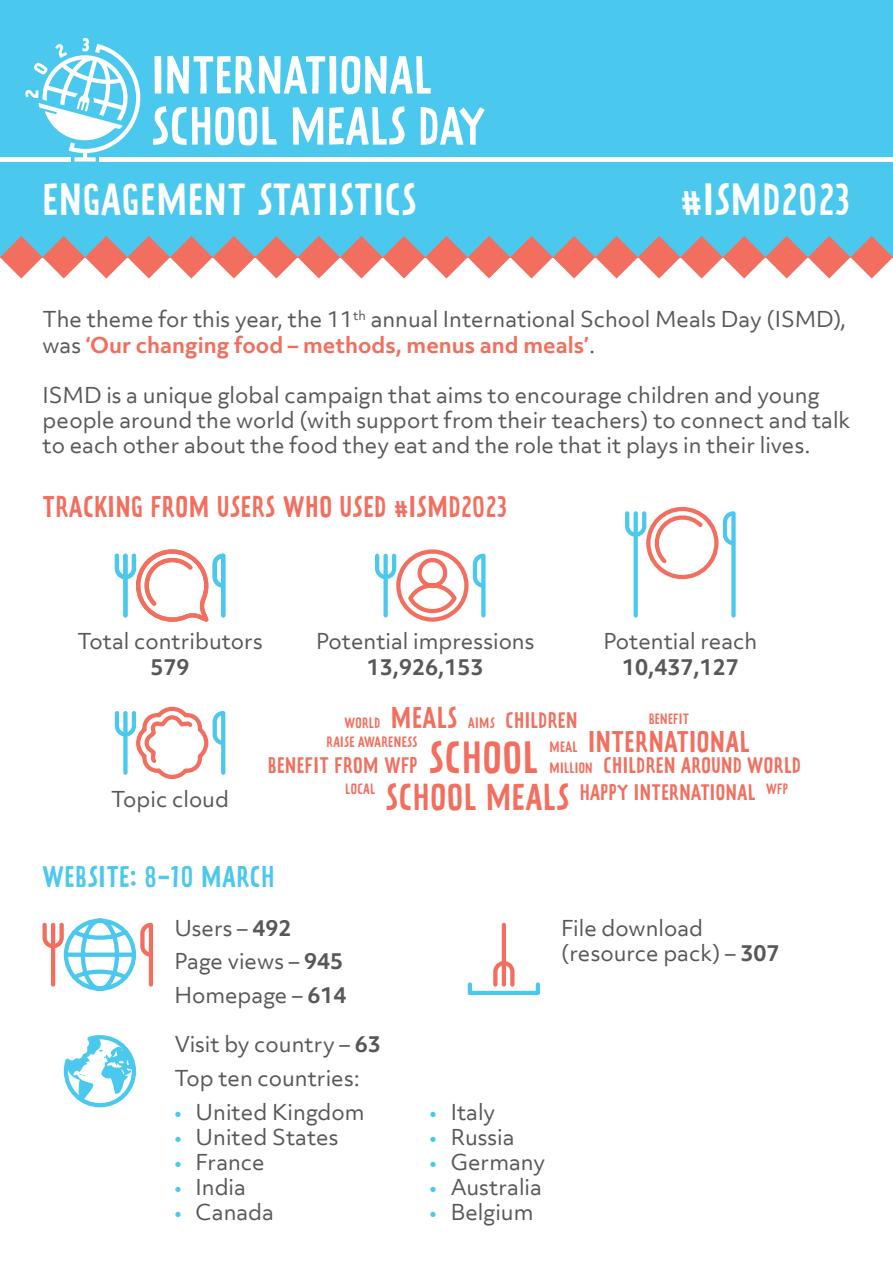
<style>
.page{position:relative;width:893px;height:1263px;background:#fff}
.page>*{position:absolute;margin:0;border:0;box-sizing:border-box;transform-origin:0 0}
.t1{font:39.75px "Prater Sans Pro";letter-spacing:.025em;color:#fff}
.t2{font:39.75px "Prater Sans Pro";letter-spacing:.025em;color:#f26e5e}
.t3{font:33.15px "Prater Sans Pro";letter-spacing:.025em;color:#f26e5e}
.t4{font:26.55px "Prater Sans Pro";letter-spacing:.025em;color:#f26e5e}
.t5{font:26.55px "Prater Sans Pro";letter-spacing:.025em;color:#4ac8ed}
.t6{font:21px/25.2px "Objektiv Mk 3";color:#57585a}
.t7{font:700 21px "Objektiv Mk 3";color:#57585a}
.t8{font:19.8px "Prater Sans Pro";letter-spacing:.025em;color:#f26e5e}
.t9{font:13.2px "Prater Sans Pro";letter-spacing:.025em;color:#f26e5e}
.s1{font-weight:700;color:#f26e5e}
.s2{font-weight:700}
.s3{color:#4ac8ed}
</style>
<div class="page">
<div style="left:0;top:0;width:893px;height:257px;background:#4ac8ed"></div>
<svg style="left:0;top:236px;width:893px;height:43px"></svg>
<svg style="left:153px;top:56px;width:332px;height:89px"></svg>
<div style="left:0;top:157px;width:70px;height:5px;background:#fff"></div>
<div style="left:100px;top:157px;width:793px;height:5px;background:#fff"></div>
<svg style="left:25px;top:38px;width:115px;height:124px"></svg>
<svg style="left:115px;top:549px;width:110px;height:73px"></svg>
<svg style="left:625px;top:506px;width:111px;height:112px"></svg>
<svg style="left:375px;top:549px;width:111px;height:73px"></svg>
<svg style="left:43px;top:918px;width:110px;height:73px"></svg>
<svg style="left:493px;top:923px;width:21px;height:59px"></svg>
<div style="left:468px;top:982px;width:72px;height:13px;border:4px solid #4ac8ed"></div>
<svg style="left:63px;top:1035px;width:74px;height:73px"></svg>
<svg style="left:115px;top:706px;width:110px;height:73px"></svg>
<p class="t1" style="left:43px;top:174px;width:376px">ENGAGEMENT STATISTICS</p>
<p class="t1" style="left:681px;top:174px;width:171px">#ISMD2023</p>
<p class="t6" style="left:43px;top:307px;width:805px">The theme for this year, the 11<sup>th</sup> annual International School Meals Day (ISMD), was <span class="s1">‘Our changing food – methods, menus and meals’</span>.</p>
<p class="t6" style="left:43px;top:382px;width:809px">ISMD is a unique global campaign that aims to encourage children and young people around the world (with support from their teachers) to connect and talk to each other about the food they eat and the role that it plays in their lives.</p>
<p class="t4" style="left:43px;top:490px;width:466px">TRACKING FROM USERS WHO USED #ISMD2023</p>
<p class="t6" style="left:77px;top:629px;width:187px">Total contributors</p>
<p class="t7" style="left:151px;top:652px;width:41px">579</p>
<p class="t6" style="left:316px;top:629px;width:220px">Potential impressions</p>
<p class="t7" style="left:367px;top:652px;width:118px">13,926,153</p>
<p class="t6" style="left:603px;top:629px;width:155px">Potential reach</p>
<p class="t7" style="left:622px;top:652px;width:118px">10,437,127</p>
<p class="t9" style="left:344px;top:714px;width:37px">WORLD</p>
<p class="t4" style="left:391px;top:701px;width:68px">MEALS</p>
<p class="t9" style="left:468px;top:714px;width:28px">AIMS</p>
<p class="t8" style="left:506px;top:708px;width:73px">CHILDREN</p>
<p class="t9" style="left:649px;top:710px;width:42px">BENEFIT</p>
<p class="t6" style="left:111px;top:786px;width:119px">Topic cloud</p>
<p class="t4" style="left:588px;top:725px;width:163px">INTERNATIONAL</p>
<p class="t8" style="left:580px;top:779px;width:177px">HAPPY INTERNATIONAL</p>
<p class="t9" style="left:327px;top:733px;width:92px">RAISE AWARENESS</p>
<p class="t2" style="left:429px;top:732px;width:110px">SCHOOL</p>
<p class="t9" style="left:549px;top:738px;width:29px">MEAL</p>
<p class="t8" style="left:268px;top:753px;width:151px">BENEFIT FROM WFP</p>
<p class="t8" style="left:603px;top:753px;width:199px">CHILDREN AROUND WORLD</p>
<p class="t9" style="left:549px;top:760px;width:45px">MILLION</p>
<p class="t3" style="left:386px;top:776px;width:185px">SCHOOL MEALS</p>
<p class="t9" style="left:345px;top:781px;width:31px">LOCAL</p>
<p class="t9" style="left:766px;top:781px;width:23px">WFP</p>
<p class="t5" style="left:43px;top:859px;width:234px">WEBSITE: 8-10 MARCH</p>
<p class="t6" style="left:174px;top:915px;width:119px">Users – <span class="s2">492</span></p>
<p class="t6" style="left:174px;top:948px;width:170px">Page views – <span class="s2">945</span></p>
<p class="t6" style="left:174px;top:982px;width:174px">Homepage – <span class="s2">614</span></p>
<p class="t6" style="left:174px;top:1031px;width:208px">Visit by country – <span class="s2">63</span></p>
<p class="t6" style="left:174px;top:1065px;width:187px">Top ten countries:</p>
<p class="t6" style="left:174px;top:1099px;width:192px"><span class="s3">•</span> United Kingdom</p>
<p class="t6" style="left:174px;top:1124px;width:166px"><span class="s3">•</span> United States</p>
<p class="t6" style="left:174px;top:1149px;width:92px"><span class="s3">•</span> France</p>
<p class="t6" style="left:174px;top:1174px;width:73px"><span class="s3">•</span> India</p>
<p class="t6" style="left:174px;top:1200px;width:101px"><span class="s3">•</span> Canada</p>
<p class="t6" style="left:561px;top:915px;width:143px">File download</p>
<p class="t6" style="left:561px;top:940px;width:220px">(resource pack) – <span class="s2">307</span></p>
<p class="t6" style="left:429px;top:1099px;width:67px"><span class="s3">•</span> Italy</p>
<p class="t6" style="left:429px;top:1124px;width:87px"><span class="s3">•</span> Russia</p>
<p class="t6" style="left:429px;top:1149px;width:117px"><span class="s3">•</span> Germany</p>
<p class="t6" style="left:429px;top:1174px;width:114px"><span class="s3">•</span> Australia</p>
<p class="t6" style="left:429px;top:1200px;width:105px"><span class="s3">•</span> Belgium</p>
</div>
